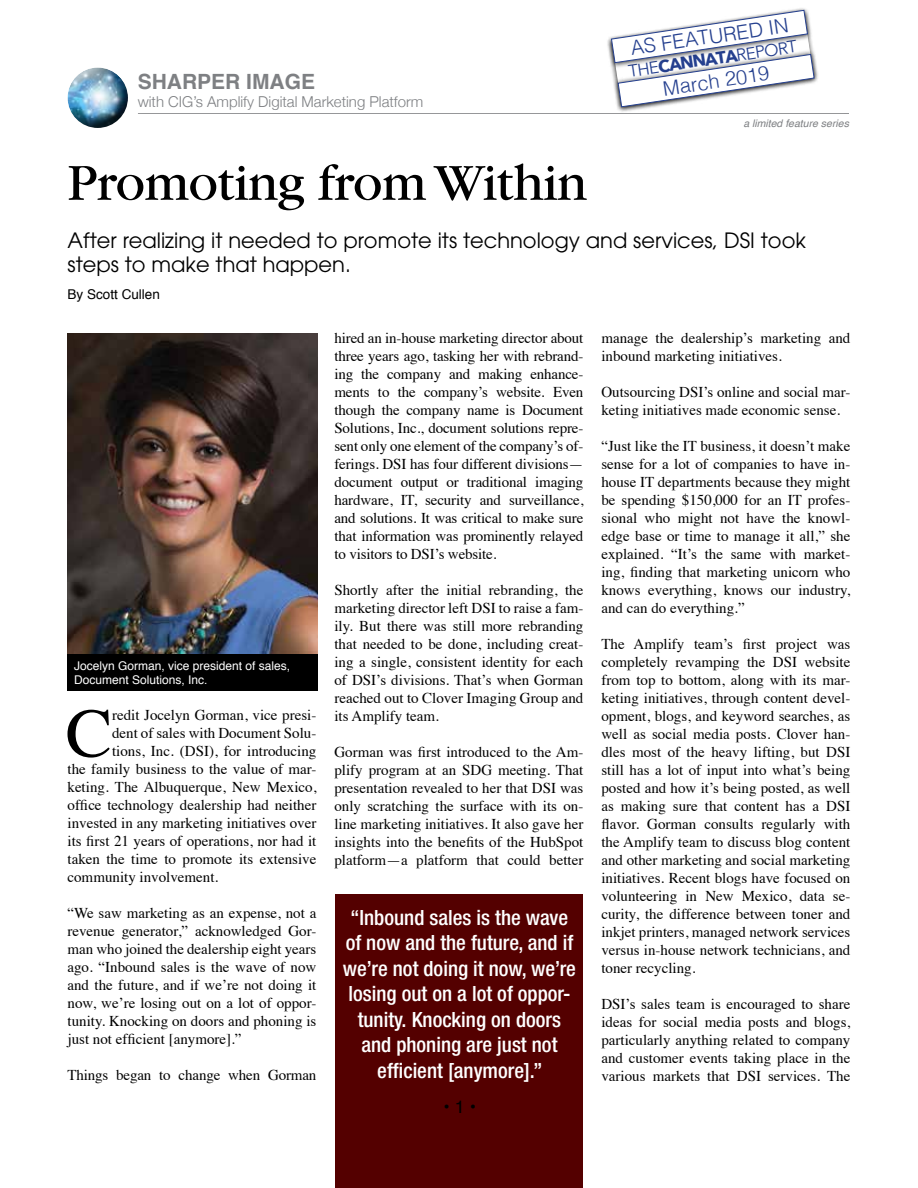
<style>
.page{position:relative;width:918px;height:1188px;background:#fff}
.page>*{position:absolute;margin:0;border:0;box-sizing:border-box;transform-origin:0 0}
.t1{font:69.45px "Times";color:#000}
.t2{font:54px "Garamond";letter-spacing:-.01em;color:#000}
.t3{font:500 condensed 21px/25.5px "Helvetica Neue";color:#fff;text-align:center}
.t4{font:21px/24px "Avant Garde";color:#000}
.t5{font:700 21px "Helvetica";color:#7e8083}
.t6{font:300 20.1px "Helvetica";color:#25408f}
.t7{font:18px "Helvetica";color:#000}
.t8{font:17.1px "Avenir Next";color:#25408f}
.t9{font:15px/18px "Times";color:#000;text-align:justify}
.t10{font:300 15px "Helvetica Neue";color:#7e8083}
.t11{font:13.5px "Helvetica";color:#000}
.t12{font:12px/14.4px "Helvetica";color:#fff}
.t13{font:italic 10.5px "Helvetica";color:#7e8083}
.s1{font-weight:700}
</style>
<div class="page">
<div style="left:336px;top:895px;width:247px;height:293px;background:#540000"></div>
<div style="left:65px;top:65px;width:64px;height:43px;background:#fff;opacity:.75"></div>
<div style="left:65px;top:75px;width:64px;height:54px;background:#000;opacity:.75"></div>
<hr style="left:137px;top:111px;width:713px;height:3px;background:#000;opacity:.75">
<img style="left:68px;top:334px;width:250px;height:320px">
<div style="left:68px;top:654px;width:250px;height:37px;background:#000"></div>
<div style="left:607px;top:7px;width:212px;height:106px;background:#fff"></div>
<div style="left:607px;top:7px;width:206px;height:62px;background:#000;opacity:.75"></div>
<div style="left:614px;top:50px;width:205px;height:62px;background:#000;opacity:.75"></div>
<svg style="left:611px;top:10px;width:204px;height:97px"></svg>
<h3 class="t5" style="left:138px;top:65px;width:179px">SHARPER IMAGE</h3>
<p class="t10" style="left:138px;top:90px;width:287px">with CIG’s Amplify Digital Marketing Platform</p>
<h3 class="t6" style="left:628px;top:31px;width:161px;rotate:-8deg">AS FEATURED IN</h3>
<h3 class="t6" style="left:661px;top:71px;width:109px;rotate:-8deg">March 2019</h3>
<p class="t8" style="left:627px;top:58px;width:172px;rotate:-9deg">THE<span class="s1">CANNATA</span>REPORT</p>
<p class="t13" style="left:743px;top:115px;width:107px">a limited feature series</p>
<h2 class="t2" style="left:68px;top:155px;width:521px">Promoting from Within</h2>
<h3 class="t4" style="left:68px;top:228px;width:740px">After realizing it needed to promote its technology and services, DSI took steps to make that happen.</h3>
<p class="t11" style="left:68px;top:284px;width:94px">By Scott Cullen</p>
<p class="t12" style="left:74px;top:659px;width:218px">Jocelyn Gorman, vice president of sales,<br>Document Solutions, Inc.</p>
<h1 class="t1" style="left:66px;top:668px;width:48px">C</h1>
<p class="t9" style="left:112px;top:705px;width:206px">redit Jocelyn Gorman, vice presi-</p>
<p class="t9" style="left:112px;top:723px;width:206px">dent of sales with Document Solu-</p>
<p class="t9" style="left:112px;top:741px;width:206px">tions, Inc. (DSI), for introducing</p>
<p class="t9" style="left:68px;top:759px;width:250px">the family business to the value of mar-</p>
<p class="t9" style="left:68px;top:777px;width:250px">keting. The Albuquerque, New Mexico,</p>
<p class="t9" style="left:68px;top:795px;width:250px">office technology dealership had neither</p>
<p class="t9" style="left:68px;top:813px;width:250px">invested in any marketing initiatives over</p>
<p class="t9" style="left:68px;top:831px;width:250px">its first 21 years of operations, nor had it</p>
<p class="t9" style="left:68px;top:849px;width:250px">taken the time to promote its extensive</p>
<p class="t9" style="left:68px;top:867px;width:152px">community involvement.</p>
<p class="t9" style="left:68px;top:903px;width:250px">“We saw marketing as an expense, not a revenue generator,” acknowledged Gor&shy;man who joined the dealership eight years ago. “Inbound sales is the wave of now and the future, and if we’re not doing it now, we’re losing out on a lot of oppor&shy;tunity. Knocking on doors and phoning is just not efficient [anymore].”</p>
<p class="t9" style="left:68px;top:1065px;width:250px">Things began to change when Gorman</p>
<p class="t9" style="left:334px;top:328px;width:251px">hired an in-house marketing director about three years ago, tasking her with rebrand&shy;ing the company and making enhance&shy;ments to the company’s website. Even though the company name is Document Solutions, Inc., document solutions repre&shy;sent only one element of the company’s of&shy;ferings. DSI has four different divisions— document output or traditional imaging hardware, IT, security and surveillance, and solutions. It was critical to make sure that information was prominently relayed to visitors to DSI’s website.</p>
<p class="t9" style="left:334px;top:580px;width:250px">Shortly after the initial rebranding, the marketing director left DSI to raise a fam&shy;ily. But there was still more rebranding that needed to be done, including creat&shy;ing a single, consistent identity for each of DSI’s divisions. That’s when Gorman reached out to Clover Imaging Group and its Amplify team.</p>
<p class="t9" style="left:334px;top:742px;width:250px">Gorman was first introduced to the Am&shy;plify program at an SDG meeting. That presentation revealed to her that DSI was only scratching the surface with its on&shy;line marketing initiatives. It also gave her insights into the benefits of the HubSpot platform—a platform that could better</p>
<h3 class="t3" style="left:343px;top:904px;width:235px">“Inbound sales is the wave of now and the future, and if we’re not doing it now, we’re losing out on a lot of oppor&shy;tunity. Knocking on doors and phoning are just not efficient [anymore].”</h3>
<p class="t7" style="left:443px;top:1092px;width:34px">• 1 •</p>
<p class="t9" style="left:601px;top:328px;width:250px">manage the dealership’s marketing and inbound marketing initiatives.</p>
<p class="t9" style="left:601px;top:382px;width:250px">Outsourcing DSI’s online and social mar&shy;keting initiatives made economic sense.</p>
<p class="t9" style="left:601px;top:436px;width:250px">“Just like the IT business, it doesn’t make sense for a lot of companies to have in&shy;house IT departments because they might be spending $150,000 for an IT profes&shy;sional who might not have the knowl&shy;edge base or time to manage it all,” she explained. “It’s the same with market&shy;ing, finding that marketing unicorn who knows everything, knows our industry, and can do everything.”</p>
<p class="t9" style="left:601px;top:634px;width:250px">The Amplify team’s first project was completely revamping the DSI website from top to bottom, along with its mar&shy;keting initiatives, through content devel&shy;opment, blogs, and keyword searches, as well as social media posts. Clover han&shy;dles most of the heavy lifting, but DSI still has a lot of input into what’s being posted and how it’s being posted, as well as making sure that content has a DSI flavor. Gorman consults regularly with the Amplify team to discuss blog content and other marketing and social marketing initiatives. Recent blogs have focused on volunteering in New Mexico, data se&shy;curity, the difference between toner and inkjet printers, managed network services versus in-house network technicians, and toner recycling.</p>
<p class="t9" style="left:601px;top:994px;width:250px">DSI’s sales team is encouraged to share ideas for social media posts and blogs, particularly anything related to company and customer events taking place in the various markets that DSI services. The</p>
</div>
